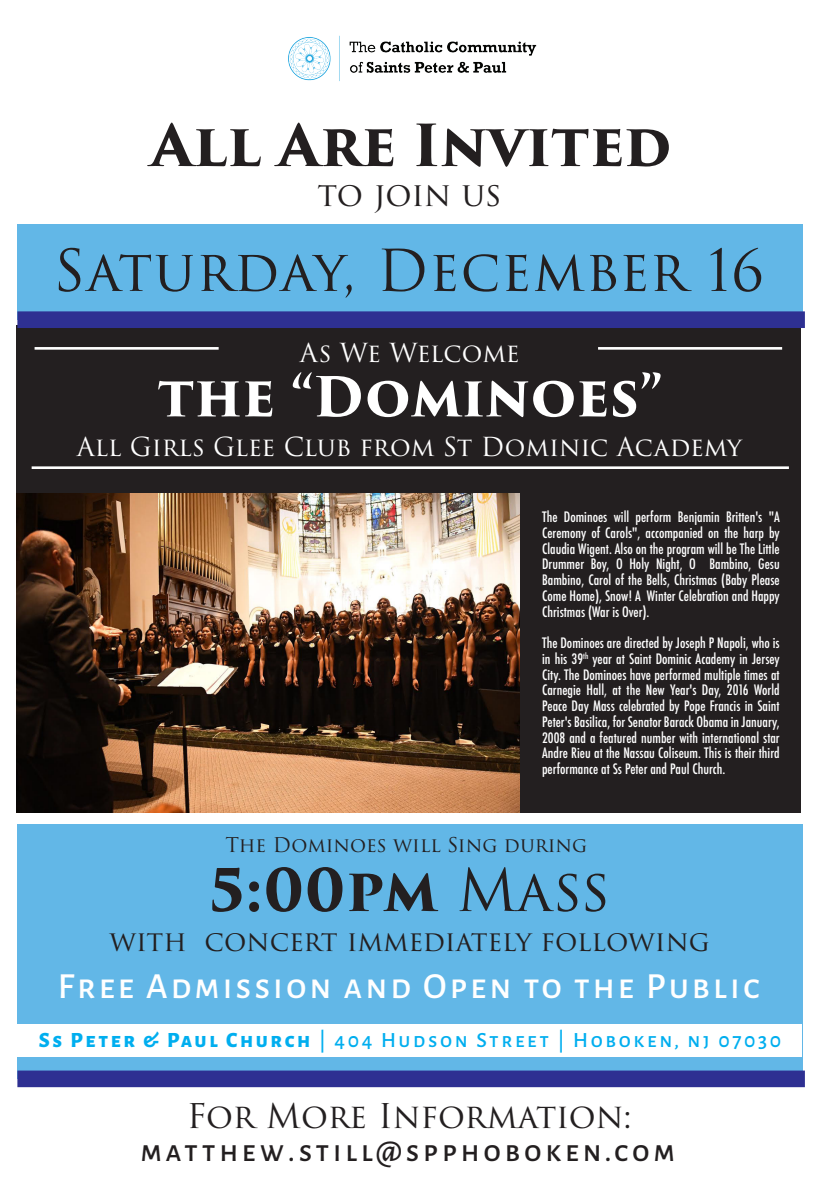
<style>
.page{position:relative;width:819px;height:1197px;background:#fff}
.page>*{position:absolute;margin:0;border:0;box-sizing:border-box;transform-origin:0 0}
.t1{font:700 57.23px "Trajan Pro 3";color:#231f20}
.t2{font:700 56.44px "Trajan Pro 3";color:#231f20}
.t3{font:56.18px "Trajan Pro 3";letter-spacing:.015em;color:#231f20}
.t4{font:700 53.64px "Trajan Pro 3";color:#fff}
.t5{font:500 36.84px "Alegreya Sans SC";letter-spacing:.08em;color:#fff}
.t6{font:33.25px "Trajan Pro 3";letter-spacing:-.005em;color:#231f20}
.t7{font:32.46px "Trajan Pro 3";letter-spacing:-.01em;color:#231f20}
.t8{font:500 31.41px "Alegreya Sans SC";letter-spacing:.12em;color:#231f20}
.t9{font:27.56px "Trajan Pro 3";letter-spacing:-.005em;color:#231f20}
.t10{font:25.55px "Trajan Pro 3";color:#fff}
.t11{font:500 21.7px "Alegreya Sans SC";letter-spacing:.12em;color:#00aeef}
.t12{font:19.78px "Trajan Pro 3";color:#231f20}
.t13{font:500 condensed 14px/15.8px "Futura";color:#fff;text-align:justify}
.s1{font-weight:400}
.s2{font-weight:800}
</style>
<div class="page">
<div style="left:17px;top:224px;width:785px;height:96px;background:#62b7e7"></div>
<img style="left:288px;top:35px;width:249px;height:46px">
<div style="left:18px;top:824px;width:785px;height:255px;background:#62b7e7"></div>
<div style="left:17px;top:1071px;width:788px;height:16px;background:#2e3092"></div>
<div style="left:12px;top:1024px;width:789px;height:33px;background:#fff"></div>
<div style="left:16px;top:325px;width:785px;height:488px;background:#231f20"></div>
<img style="left:16px;top:494px;width:503px;height:319px">
<hr style="left:32px;top:466px;width:757px;height:3px;background:#fff">
<hr style="left:598px;top:347px;width:184px;height:3px;background:#fff">
<hr style="left:35px;top:347px;width:184px;height:3px;background:#fff">
<div style="left:17px;top:311px;width:788px;height:17px;background:#2e3092"></div>
<h2 class="t2" style="left:151px;top:104px;width:523px">All Are Invited</h2>
<h3 class="t7" style="left:318px;top:172px;width:185px">to join us</h3>
<h3 class="t3" style="left:53px;top:232px;width:713px">Saturday, December 16</h3>
<h3 class="t10" style="left:300px;top:335px;width:221px">As We Welcome</h3>
<h3 class="t4" style="left:158px;top:357px;width:507px">the “Dominoes”</h3>
<h3 class="t10" style="left:77px;top:429px;width:667px">All Girls Glee Club from St Dominic Academy</h3>
<p class="t13" style="left:542px;top:509px;width:239px">The Dominoes will perform Benjamin Britten's "A Ceremony of Carols", accompanied on the harp by Claudia Wigent. Also on the program will be The Little Drummer Boy, O Holy Night, O Bambino, Gesu Bambino, Carol of the Bells, Christmas (Baby Please Come Home), Snow! A Winter Celebration and Happy Christmas (War is Over).</p>
<p class="t13" style="left:542px;top:635px;width:239px">The Dominoes are directed by Joseph P Napoli, who is in his 39<sup>th</sup> year at Saint Dominic Academy in Jersey City. The Dominoes have performed multiple times at Carnegie Hall, at the New Year's Day, 2016 World Peace Day Mass celebrated by Pope Francis in Saint Peter's Basilica, for Senator Barack Obama in January, 2008 and a featured number with international star Andre Rieu at the Nassau Coliseum. This is their third performance at Ss Peter and Paul Church.</p>
<h3 class="t12" style="left:225px;top:832px;width:363px">The Dominoes will Sing during</h3>
<h1 class="t1" style="left:209px;top:848px;width:402px">5:00pm <span class="s1">Mass</span></h1>
<h3 class="t9" style="left:109px;top:922px;width:602px">with concert immediately following</h3>
<h3 class="t5" style="left:58px;top:960px;width:704px">Free Admission and Open to the Public</h3>
<h3 class="t11" style="left:39px;top:1025px;width:744px"><span class="s2">Ss Peter &amp; Paul Church</span> | 404 Hudson Street | Hoboken, nj 07030</h3>
<h3 class="t6" style="left:187px;top:1093px;width:447px">For More Information:</h3>
<h3 class="t8" style="left:140px;top:1129px;width:536px">matthew.still@spphoboken.com</h3>
</div>
